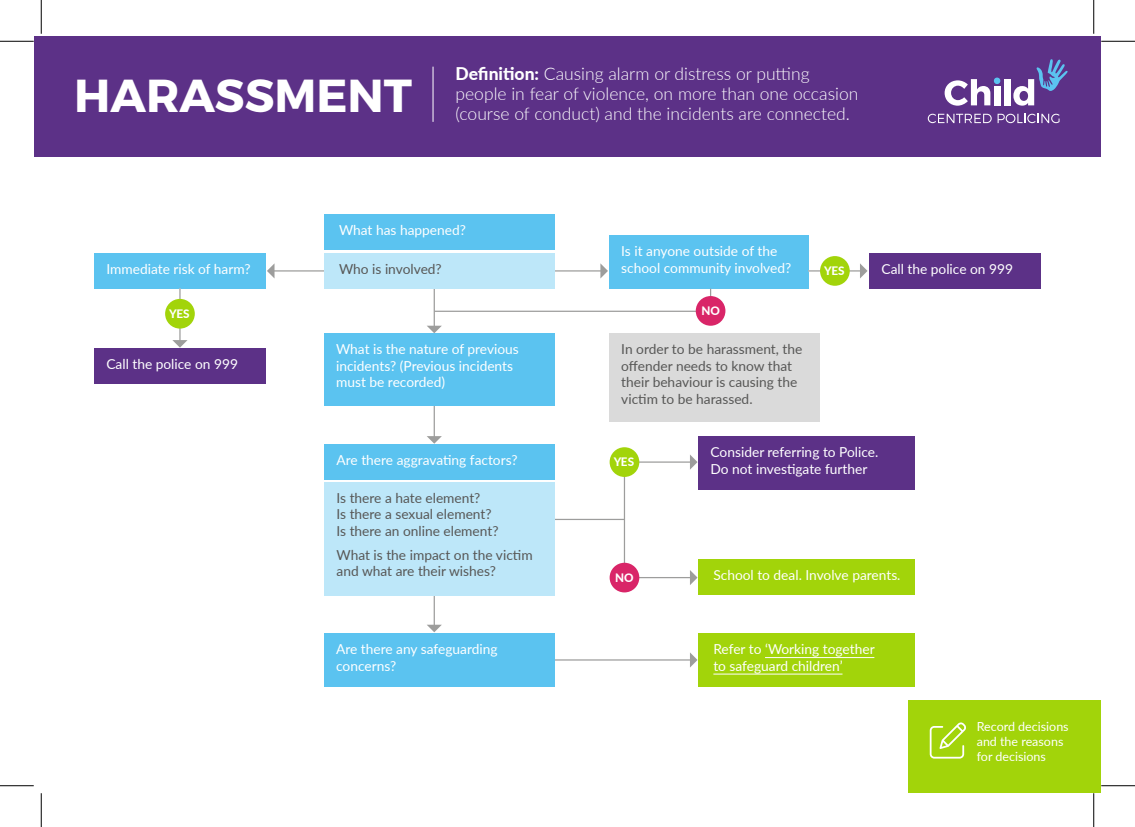
<style>
.page{position:relative;width:1135px;height:827px;background:#fff}
.page>*{position:absolute;margin:0;border:0;box-sizing:border-box;transform-origin:0 0}
.t1{font:700 46.25px "Montserrat";color:#fff}
.t2{font:300 17.5px/20px "Lato";color:#fff}
.t3{font:13.75px/16.5px "Lato";color:#fff}
.t4{font:13.75px/16.5px "Lato";color:#575756}
.t5{font:12.5px/15px "Lato";color:#fff}
.t6{font:800 11.62px "Lato";color:#fff}
.s1{font-weight:800}
</style>
<div class="page">
<div style="left:34px;top:37px;width:1067px;height:120px;background:#5c3187"></div>
<svg style="left:928px;top:114px;width:131px;height:9px"></svg>
<svg style="left:945px;top:78px;width:55px;height:28px"></svg>
<div style="left:994px;top:86px;width:6px;height:19px;background:#fff"></div>
<div style="left:1004px;top:79px;width:7px;height:26px;background:#fff"></div>
<svg style="left:1013px;top:59px;width:55px;height:47px"></svg>
<hr style="left:433px;top:67px;width:1px;height:55px;background:#fff">
<div style="left:908px;top:700px;width:193px;height:92px;background:#a2d40a"></div>
<svg style="left:930px;top:722px;width:36px;height:36px"></svg>
<div style="left:624px;top:461px;width:68px;height:117px;border:1px solid #9d9d9c"></div>
<svg style="left:690px;top:454px;width:7px;height:15px"></svg>
<svg style="left:690px;top:570px;width:7px;height:15px"></svg>
<hr style="left:553px;top:519px;width:71px;height:1px;background:#9d9d9c">
<div style="left:610px;top:447px;width:29px;height:30px;background:#a2d40a;border-radius:50%"></div>
<div style="left:610px;top:562px;width:29px;height:30px;background:#d92568;border-radius:50%"></div>
<hr style="left:273px;top:270px;width:53px;height:1px;background:#9d9d9c">
<svg style="left:267px;top:264px;width:7px;height:14px"></svg>
<hr style="left:549px;top:270px;width:52px;height:1px;background:#9d9d9c">
<svg style="left:600px;top:263px;width:8px;height:15px"></svg>
<hr style="left:434px;top:274px;width:1px;height:53px;background:#9d9d9c">
<svg style="left:427px;top:326px;width:15px;height:7px"></svg>
<hr style="left:434px;top:384px;width:1px;height:53px;background:#9d9d9c">
<svg style="left:427px;top:436px;width:15px;height:8px"></svg>
<hr style="left:434px;top:573px;width:1px;height:52px;background:#9d9d9c">
<svg style="left:427px;top:624px;width:15px;height:8px"></svg>
<hr style="left:554px;top:659px;width:137px;height:1px;background:#9d9d9c">
<svg style="left:690px;top:652px;width:7px;height:15px"></svg>
<div style="left:698px;top:559px;width:217px;height:35px;background:#a2d40a"></div>
<div style="left:94px;top:253px;width:172px;height:36px;background:#5bc3f0"></div>
<div style="left:94px;top:348px;width:172px;height:36px;background:#5c3187"></div>
<div style="left:869px;top:253px;width:172px;height:36px;background:#5c3187"></div>
<div style="left:609px;top:235px;width:199px;height:53px;background:#5bc3f0"></div>
<div style="left:324px;top:333px;width:230px;height:73px;background:#5bc3f0"></div>
<div style="left:324px;top:633px;width:230px;height:53px;background:#5bc3f0"></div>
<div style="left:698px;top:436px;width:217px;height:53px;background:#5c3187"></div>
<div style="left:609px;top:333px;width:210px;height:89px;background:#dadada"></div>
<hr style="left:179px;top:288px;width:2px;height:53px;background:#9d9d9c">
<svg style="left:172px;top:340px;width:16px;height:8px"></svg>
<div style="left:165px;top:299px;width:30px;height:29px;background:#a2d40a;border-radius:50%"></div>
<div style="left:324px;top:444px;width:230px;height:35px;background:#5bc3f0"></div>
<div style="left:324px;top:482px;width:230px;height:113px;background:#bde7f9"></div>
<hr style="left:808px;top:270px;width:53px;height:1px;background:#9d9d9c">
<svg style="left:860px;top:263px;width:7px;height:15px"></svg>
<div style="left:820px;top:256px;width:30px;height:30px;background:#a2d40a;border-radius:50%"></div>
<div style="left:698px;top:633px;width:217px;height:53px;background:#a2d40a"></div>
<hr style="left:765px;top:657px;width:109px;height:1px;background:#fff">
<hr style="left:713px;top:673px;width:129px;height:1px;background:#fff">
<div style="left:324px;top:214px;width:230px;height:35px;background:#5bc3f0"></div>
<div style="left:324px;top:253px;width:230px;height:35px;background:#bde7f9"></div>
<svg style="left:433px;top:287px;width:279px;height:25px"></svg>
<div style="left:696px;top:296px;width:29px;height:30px;background:#d92568;border-radius:50%"></div>
<hr style="left:0;top:41px;width:34px;height:1px;background:#000">
<hr style="left:1101px;top:41px;width:34px;height:1px;background:#000">
<hr style="left:0;top:785px;width:34px;height:1px;background:#000">
<hr style="left:1101px;top:785px;width:34px;height:1px;background:#000">
<hr style="left:41px;top:0;width:1px;height:34px;background:#000">
<hr style="left:41px;top:793px;width:1px;height:34px;background:#000">
<hr style="left:1093px;top:0;width:1px;height:34px;background:#000">
<hr style="left:1093px;top:793px;width:1px;height:34px;background:#000">
<h1 class="t1" style="left:74px;top:67px;width:339px">HARASSMENT</h1>
<p class="t2" style="left:455px;top:63px;width:404px"><span class="s1">Definition:</span> Causing alarm or distress or putting people in fear of violence, on more than one occasion (course of conduct) and the incidents are connected.</p>
<p class="t3" style="left:106px;top:260px;width:146px">Immediate risk of harm?</p>
<p class="t6" style="left:169px;top:305px;width:22px">YES</p>
<p class="t3" style="left:106px;top:355px;width:133px">Call the police on 999</p>
<p class="t3" style="left:339px;top:221px;width:128px">What has happened?</p>
<p class="t4" style="left:339px;top:260px;width:104px">Who is involved?</p>
<p class="t3" style="left:336px;top:340px;width:184px">What is the nature of previous incidents? (Previous incidents must be recorded)</p>
<p class="t3" style="left:621px;top:242px;width:171px">Is it anyone outside of the school community involved?</p>
<p class="t6" style="left:701px;top:302px;width:20px">NO</p>
<p class="t4" style="left:621px;top:340px;width:183px">In order to be harassment, the offender needs to know that their behaviour is causing the victim to be harassed.</p>
<p class="t6" style="left:824px;top:262px;width:22px">YES</p>
<p class="t3" style="left:881px;top:260px;width:133px">Call the police on 999</p>
<p class="t3" style="left:337px;top:451px;width:183px">Are there aggravating factors?</p>
<p class="t4" style="left:337px;top:489px;width:163px">Is there a hate element?<br>Is there a sexual element?<br>Is there an online element?</p>
<p class="t4" style="left:337px;top:546px;width:198px">What is the impact on the victim and what are their wishes?</p>
<p class="t3" style="left:336px;top:640px;width:163px">Are there any safeguarding concerns?</p>
<p class="t6" style="left:614px;top:453px;width:22px">YES</p>
<p class="t3" style="left:711px;top:443px;width:169px">Consider referring to Police.<br>Do not investigate further</p>
<p class="t6" style="left:615px;top:569px;width:20px">NO</p>
<p class="t3" style="left:713px;top:566px;width:189px">School to deal. Involve parents.</p>
<p class="t3" style="left:713px;top:640px;width:163px">Refer to ‘Working together to safeguard children’</p>
<p class="t5" style="left:977px;top:718px;width:93px">Record decisions and the reasons for decisions</p>
</div>
